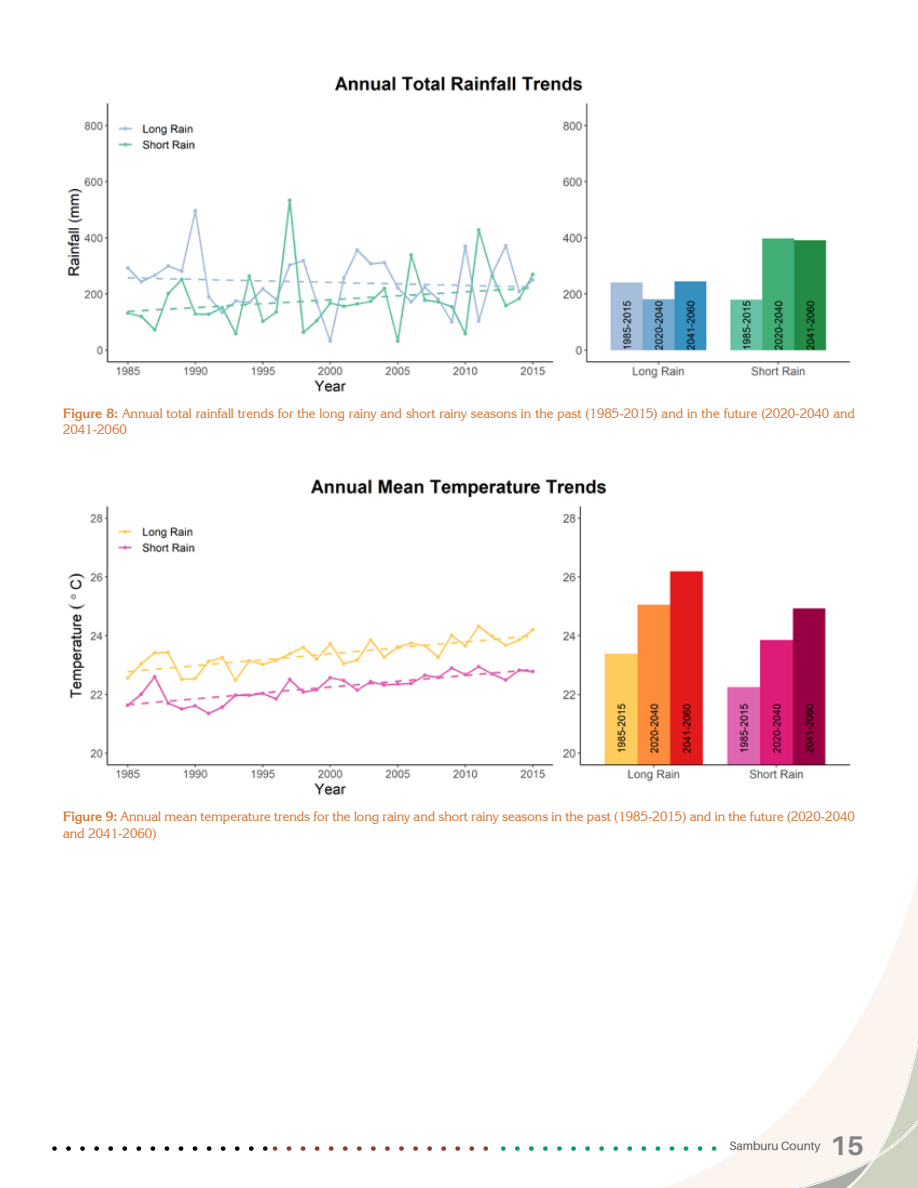
<style>
.page{position:relative;width:918px;height:1188px;background:#fff}
.page>*{position:absolute;margin:0;border:0;box-sizing:border-box;transform-origin:0 0}
.t1{font:700 27px "Aileron";color:#808285}
.t2{font:13.5px/16.5px "Korinna IT Cby BT";color:#d77836}
.t3{font:12px "Aileron";color:#565659}
.s1{font-weight:700}
</style>
<div class="page">
<svg style="left:664px;top:877px;width:254px;height:311px"></svg>
<svg style="left:790px;top:1035px;width:128px;height:153px"></svg>
<svg style="left:68px;top:1146px;width:186px;height:5px"></svg>
<svg style="left:289px;top:1146px;width:186px;height:5px"></svg>
<svg style="left:517px;top:1146px;width:190px;height:5px"></svg>
<img style="left:67px;top:76px;width:784px;height:317px">
<img style="left:68px;top:479px;width:783px;height:317px">
<p class="t2" style="left:63px;top:405px;width:794px"><span class="s1">Figure 8:</span> Annual total rainfall trends for the long rainy and short rainy seasons in the past (1985-2015) and in the future (2020-2040 and<br>2041-2060</p>
<p class="t2" style="left:63px;top:808px;width:794px"><span class="s1">Figure 9:</span> Annual mean temperature trends for the long rainy and short rainy seasons in the past (1985-2015) and in the future (2020-2040 and 2041-2060)</p>
<p class="t3" style="left:730px;top:1140px;width:93px">Samburu County</p>
<h1 class="t1" style="left:830px;top:1130px;width:35px">15</h1>
</div>
